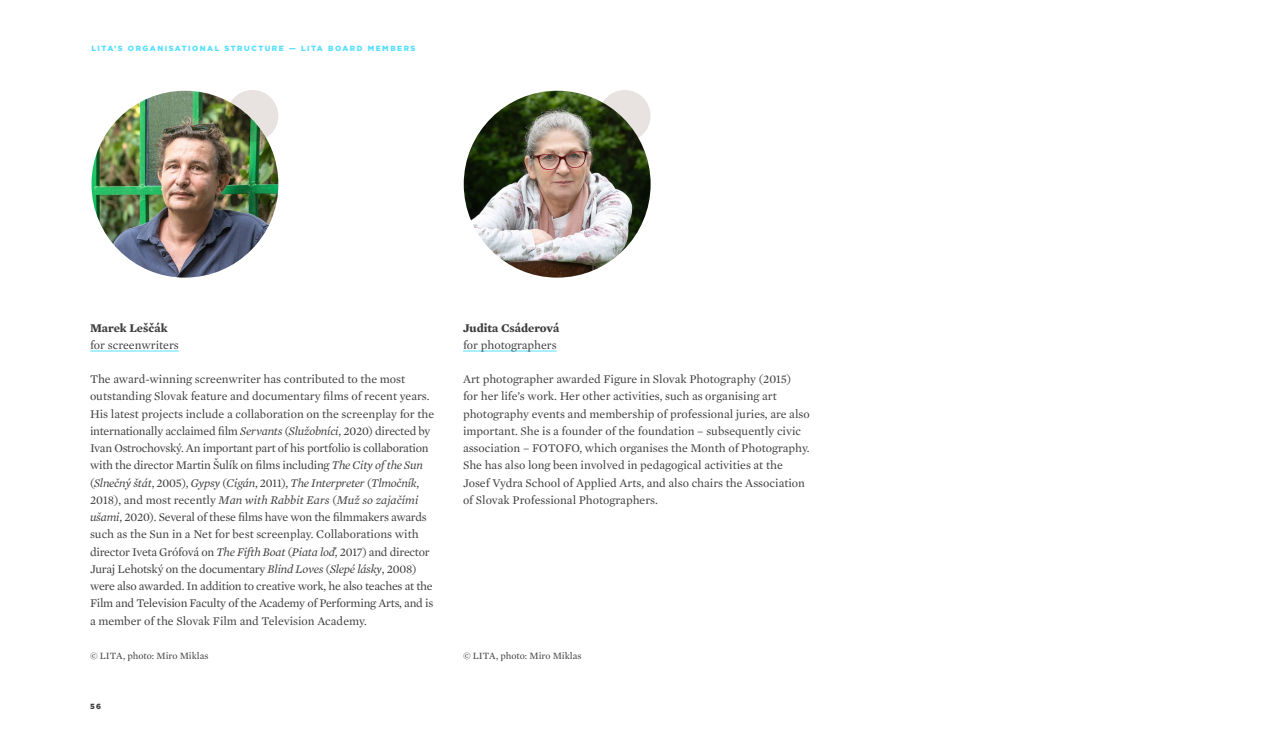
<style>
.page{position:relative;width:1275px;height:750px;background:#fff}
.page>*{position:absolute;margin:0;border:0;box-sizing:border-box;transform-origin:0 0}
.t1{font:12px/17.2px "Mercury Text G1";letter-spacing:-.02em;color:#3d3d3d}
.t2{font:12px/17.2px "Mercury Text G1";color:#3d3d3d}
.t3{font:700 12px "Mercury Text G1";color:#3d3d3d}
.t4{font:9.75px "Mercury Text G1";color:#3d3d3d}
.t5{font:900 7.5px "Gotham";letter-spacing:.2em;color:#54dfff}
.t6{font:900 7.5px "Gotham";color:#3d3d3d}
.s1{font-style:italic}
</style>
<div class="page">
<hr style="left:90px;top:351px;width:89px;height:1px;background:#54dfff">
<hr style="left:463px;top:351px;width:94px;height:1px;background:#54dfff">
<img style="left:464px;top:91px;width:187px;height:187px;border-radius:93px">
<img style="left:92px;top:91px;width:186px;height:187px;border-radius:93px">
<svg style="left:599px;top:90px;width:52px;height:52px;background:#979a8a"></svg>
<svg style="left:227px;top:90px;width:51px;height:52px;background:#a1a696"></svg>
<p class="t5" style="left:92px;top:43px;width:325px">LITA’S ORGANISATIONAL STRUCTURE — LITA BOARD MEMBERS</p>
<p class="t3" style="left:90px;top:318px;width:79px">Marek Leščák</p>
<p class="t2" style="left:90px;top:336px;width:90px">for screenwriters</p>
<p class="t1" style="left:90px;top:370px;width:346px">The award-winning screenwriter has contributed to the most outstanding Slovak feature and documentary films of recent years.<br>His latest projects include a collaboration on the screenplay for the internationally acclaimed film <span class="s1">Servants</span> (<span class="s1">Služobníci</span>, 2020) directed by Ivan Ostrochovský. An important part of his portfolio is collaboration with the director Martin Šulík on films including <span class="s1">The City of the Sun </span>(<span class="s1">Slnečný štát</span>, 2005), <span class="s1">Gypsy</span> (<span class="s1">Cigán</span>, 2011), <span class="s1">The Interpreter</span> (<span class="s1">Tlmočník</span>, 2018), and most recently <span class="s1">Man with Rabbit Ears</span> (<span class="s1">Muž so zajačími ušami</span>, 2020). Several of these films have won the filmmakers awards such as the Sun in a Net for best screenplay. Collaborations with director Iveta Grófová on <span class="s1">The Fifth Boat</span> (<span class="s1">Piata loď</span>, 2017) and director Juraj Lehotský on the documentary <span class="s1">Blind Loves</span> (<span class="s1">Slepé lásky</span>, 2008) were also awarded. In addition to creative work, he also teaches at the Film and Television Faculty of the Academy of Performing Arts, and is a member of the Slovak Film and Television Academy.</p>
<p class="t4" style="left:90px;top:649px;width:120px">© LITA, photo: Miro Miklas</p>
<p class="t6" style="left:90px;top:701px;width:13px">56</p>
<p class="t3" style="left:463px;top:318px;width:98px">Judita Csáderová</p>
<p class="t2" style="left:463px;top:336px;width:95px">for photographers</p>
<p class="t2" style="left:463px;top:370px;width:348px">Art photographer awarded Figure in Slovak Photography (2015)<br>for her life’s work. Her other activities, such as organising art photography events and membership of professional juries, are also important. She is a founder of the foundation – subsequently civic association – FOTOFO, which organises the Month of Photography.<br>She has also long been involved in pedagogical activities at the Josef Vydra School of Applied Arts, and also chairs the Association of Slovak Professional Photographers.</p>
<p class="t4" style="left:463px;top:649px;width:120px">© LITA, photo: Miro Miklas</p>
</div>
